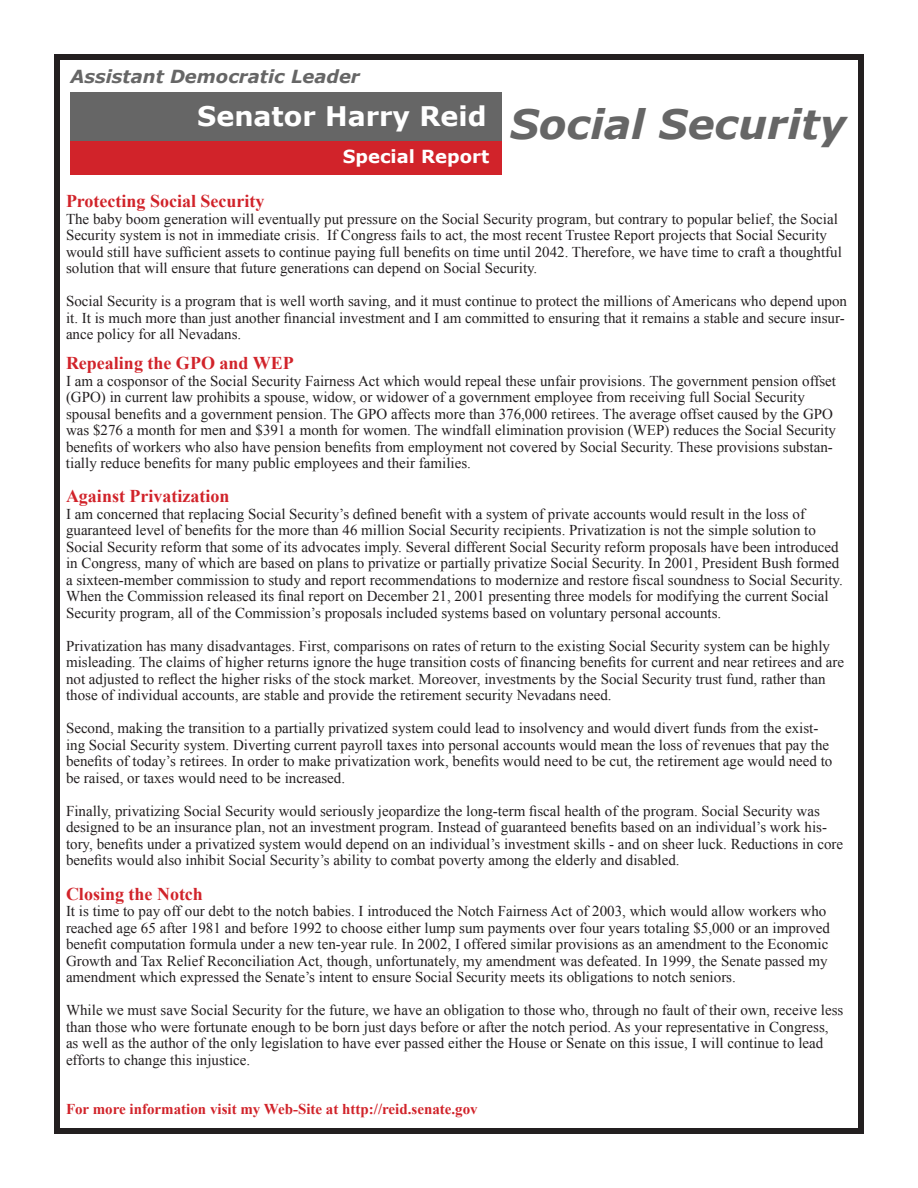
<style>
.page{position:relative;width:918px;height:1188px;background:#fff}
.page>*{position:absolute;margin:0;border:0;box-sizing:border-box;transform-origin:0 0}
.t1{font:italic 700 40.5px "Verdana";color:#666}
.t2{font:700 27px "Verdana";color:#fff}
.t3{font:700 18px "Times New Roman";color:#d1232a}
.t4{font:italic 700 18px "Verdana";color:#666}
.t5{font:700 18px "Verdana";color:#fff}
.t6{font:15px/16.5px "Times New Roman";color:#231f20}
.t7{font:700 15px "Times New Roman";color:#d1232a}
</style>
<div class="page">
<div style="left:54px;top:54px;width:810px;height:1080px;border:6px solid #231f20"></div>
<div style="left:70px;top:93px;width:432px;height:49px;background:#666"></div>
<div style="left:70px;top:142px;width:432px;height:33px;background:#d1232a"></div>
<p class="t4" style="left:70px;top:65px;width:291px">Assistant Democratic Leader</p>
<h2 class="t2" style="left:197px;top:99px;width:291px">Senator Harry Reid</h2>
<p class="t5" style="left:343px;top:145px;width:148px">Special Report</p>
<h1 class="t1" style="left:510px;top:98px;width:338px">Social Security</h1>
<p class="t3" style="left:66px;top:189px;width:200px">Protecting Social Security</p>
<p class="t6" style="left:66px;top:210px;width:777px">The baby boom generation will eventually put pressure on the Social Security program, but contrary to popular belief, the Social Security system is not in immediate crisis. If Congress fails to act, the most recent Trustee Report projects that Social Security would still have sufficient assets to continue paying full benefits on time until 2042. Therefore, we have time to craft a thoughtful solution that will ensure that future generations can depend on Social Security.</p>
<p class="t6" style="left:66px;top:293px;width:783px">Social Security is a program that is well worth saving, and it must continue to protect the millions of Americans who depend upon it. It is much more than just another financial investment and I am committed to ensuring that it remains a stable and secure insur&shy;ance policy for all Nevadans.</p>
<p class="t3" style="left:66px;top:351px;width:229px">Repealing the GPO and WEP</p>
<p class="t6" style="left:66px;top:372px;width:772px">I am a cosponsor of the Social Security Fairness Act which would repeal these unfair provisions. The government pension offset (GPO) in current law prohibits a spouse, widow, or widower of a government employee from receiving full Social Security spousal benefits and a government pension. The GPO affects more than 376,000 retirees. The average offset caused by the GPO was $276 a month for men and $391 a month for women. The windfall elimination provision (WEP) reduces the Social Security benefits of workers who also have pension benefits from employment not covered by Social Security. These provisions substan&shy;tially reduce benefits for many public employees and their families.</p>
<p class="t3" style="left:66px;top:484px;width:165px">Against Privatization</p>
<p class="t6" style="left:66px;top:505px;width:778px">I am concerned that replacing Social Security’s defined benefit with a system of private accounts would result in the loss of guaranteed level of benefits for the more than 46 million Social Security recipients. Privatization is not the simple solution to Social Security reform that some of its advocates imply. Several different Social Security reform proposals have been introduced in Congress, many of which are based on plans to privatize or partially privatize Social Security. In 2001, President Bush formed a sixteen-member commission to study and report recommendations to modernize and restore fiscal soundness to Social Security.<br>When the Commission released its final report on December 21, 2001 presenting three models for modifying the current Social Security program, all of the Commission’s proposals included systems based on voluntary personal accounts.</p>
<p class="t6" style="left:66px;top:637px;width:780px">Privatization has many disadvantages. First, comparisons on rates of return to the existing Social Security system can be highly misleading. The claims of higher returns ignore the huge transition costs of financing benefits for current and near retirees and are not adjusted to reflect the higher risks of the stock market. Moreover, investments by the Social Security trust fund, rather than those of individual accounts, are stable and provide the retirement security Nevadans need.</p>
<p class="t6" style="left:66px;top:720px;width:768px">Second, making the transition to a partially privatized system could lead to insolvency and would divert funds from the exist&shy;ing Social Security system. Diverting current payroll taxes into personal accounts would mean the loss of revenues that pay the benefits of today’s retirees. In order to make privatization work, benefits would need to be cut, the retirement age would need to be raised, or taxes would need to be increased.</p>
<p class="t6" style="left:66px;top:802px;width:779px">Finally, privatizing Social Security would seriously jeopardize the long-term fiscal health of the program. Social Security was designed to be an insurance plan, not an investment program. Instead of guaranteed benefits based on an individual’s work his&shy;tory, benefits under a privatized system would depend on an individual’s investment skills - and on sheer luck. Reductions in core benefits would also inhibit Social Security’s ability to combat poverty among the elderly and disabled.</p>
<p class="t3" style="left:66px;top:881px;width:138px">Closing the Notch</p>
<p class="t6" style="left:66px;top:903px;width:766px">It is time to pay off our debt to the notch babies. I introduced the Notch Fairness Act of 2003, which would allow workers who reached age 65 after 1981 and before 1992 to choose either lump sum payments over four years totaling $5,000 or an improved benefit computation formula under a new ten-year rule. In 2002, I offered similar provisions as an amendment to the Economic Growth and Tax Relief Reconciliation Act, though, unfortunately, my amendment was defeated. In 1999, the Senate passed my amendment which expressed the Senate’s intent to ensure Social Security meets its obligations to notch seniors.</p>
<p class="t6" style="left:66px;top:1002px;width:779px">While we must save Social Security for the future, we have an obligation to those who, through no fault of their own, receive less than those who were fortunate enough to be born just days before or after the notch period. As your representative in Congress, as well as the author of the only legislation to have ever passed either the House or Senate on this issue, I will continue to lead efforts to change this injustice.</p>
<p class="t7" style="left:66px;top:1099px;width:413px">For more information visit my Web-Site at http://reid.senate.gov</p>
</div>
